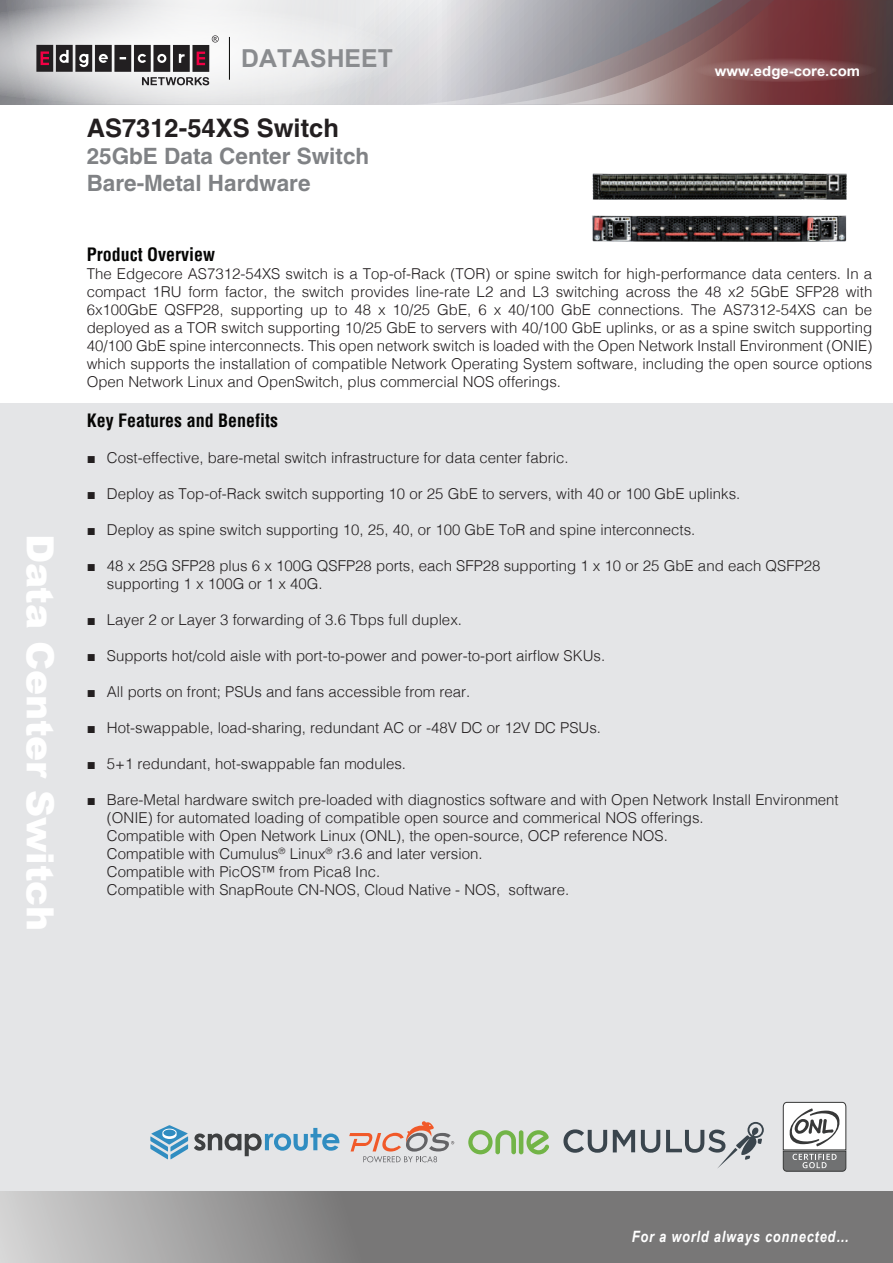
<style>
.page{position:relative;width:893px;height:1263px;background:#fff}
.page>*{position:absolute;margin:0;border:0;box-sizing:border-box;transform-origin:0 0}
.t1{font:900 37.5px "Arial";letter-spacing:-.005em;color:#fff}
.t2{font:700 25.5px "Helvetica";color:#231f20}
.t3{font:700 24.75px "Arial";color:#8a8c8f}
.t4{font:700 22.5px/27px "Helvetica";color:#808285}
.t5{font:700 condensed 18px "Helvetica";color:#050504}
.t6{font:italic 700 15.6px "Arial Narrow";letter-spacing:.05em;color:#fff}
.t7{font:300 15px/18px "Helvetica";color:#231f20}
.t8{font:700 14.1px "Arial";color:#fff;scale:1.06 1}
.s1{font-family:"Arial";font-weight:400}
</style>
<div class="page">
<div style="left:0;top:403px;width:893px;height:789px;background:#e4e5e7"></div>
<img style="left:592px;top:173px;width:255px;height:27px">
<img style="left:592px;top:215px;width:255px;height:27px">
<div style="left:0;top:1191px;width:893px;height:72px;background:#787777"></div>
<svg style="left:0;top:1191px;width:329px;height:72px;background:#aaa9a9"></svg>
<svg style="left:468px;top:1130px;width:48px;height:24px"></svg>
<hr style="left:519px;top:1130px;width:4px;height:24px;background:#72b447;border-radius:2px">
<svg style="left:526px;top:1130px;width:23px;height:24px"></svg>
<svg style="left:409px;top:0;width:81px;height:105px;background:#d7d7da"></svg>
<svg style="left:490px;top:0;width:403px;height:105px;background:#8b7175"></svg>
<svg style="left:695px;top:58px;width:182px;height:24px;background:#8a595b"></svg>
<svg style="left:0;top:0;width:403px;height:105px"></svg>
<svg style="left:747px;top:1122px;width:17px;height:16px"></svg>
<svg style="left:749px;top:1124px;width:13px;height:12px"></svg>
<svg style="left:563px;top:1127px;width:199px;height:41px"></svg>
<svg style="left:783px;top:1102px;width:63px;height:70px;background:#b4b4b4"></svg>
<svg style="left:349px;top:1121px;width:105px;height:41px"></svg>
<svg style="left:194px;top:1128px;width:145px;height:28px"></svg>
<svg style="left:150px;top:1125px;width:38px;height:34px"></svg>
<h1 class="t1" style="left:68px;top:533px;width:399px;rotate:90deg">Data Center Switch</h1>
<h3 class="t3" style="left:241px;top:42px;width:153px">DATASHEET</h3>
<h2 class="t2" style="left:87px;top:112px;width:254px">AS7312-54XS Switch</h2>
<h3 class="t4" style="left:87px;top:142px;width:284px">25GbE Data Center Switch<br>Bare-Metal Hardware</h3>
<p class="t8" style="left:715px;top:61px;width:139px">www.edge-core.com</p>
<p class="t5" style="left:87px;top:243px;width:130px">Product Overview</p>
<p class="t7" style="left:87px;top:264px;width:787px;text-align:justify">The Edgecore AS7312-54XS switch is a Top-of-Rack (TOR) or spine switch for high-performance data centers. In a compact 1RU form factor, the switch provides line-rate L2 and L3 switching across the 48 x2 5GbE SFP28 with 6x100GbE QSFP28, supporting up to 48 x 10/25 GbE, 6 x 40/100 GbE connections. The AS7312-54XS can be deployed as a TOR switch supporting 10/25 GbE to servers with 40/100 GbE uplinks, or as a spine switch supporting 40/100 GbE spine interconnects. This open network switch is loaded with the Open Network Install Environment (ONIE) which supports the installation of compatible Network Operating System software, including the open source options Open Network Linux and OpenSwitch, plus commercial NOS offerings.</p>
<p class="t5" style="left:87px;top:408px;width:193px">Key Features and Benefits</p>
<p class="t7" style="left:87px;top:448px;width:483px"><span class="s1">■</span> Cost-effective, bare-metal switch infrastructure for data center fabric.</p>
<p class="t7" style="left:87px;top:484px;width:655px"><span class="s1">■</span> Deploy as Top-of-Rack switch supporting 10 or 25 GbE to servers, with 40 or 100 GbE uplinks.</p>
<p class="t7" style="left:87px;top:520px;width:610px"><span class="s1">■</span> Deploy as spine switch supporting 10, 25, 40, or 100 GbE ToR and spine interconnects.</p>
<p class="t7" style="left:107px;top:556px;width:715px;text-indent:-20px"><span class="s1">■</span> 48 x 25G SFP28 plus 6 x 100G QSFP28 ports, each SFP28 supporting 1 x 10 or 25 GbE and each QSFP28 supporting 1 x 100G or 1 x 40G.</p>
<p class="t7" style="left:87px;top:610px;width:377px"><span class="s1">■</span> Layer 2 or Layer 3 forwarding of 3.6 Tbps full duplex.</p>
<p class="t7" style="left:87px;top:646px;width:520px"><span class="s1">■</span> Supports hot/cold aisle with port-to-power and power-to-port airflow SKUs.</p>
<p class="t7" style="left:87px;top:682px;width:385px"><span class="s1">■</span> All ports on front; PSUs and fans accessible from rear.</p>
<p class="t7" style="left:87px;top:718px;width:516px"><span class="s1">■</span> Hot-swappable, load-sharing, redundant AC or -48V DC or 12V DC PSUs.</p>
<p class="t7" style="left:87px;top:754px;width:321px"><span class="s1">■</span> 5+1 redundant, hot-swappable fan modules.</p>
<p class="t7" style="left:107px;top:790px;width:733px;text-indent:-20px"><span class="s1">■</span> Bare-Metal hardware switch pre-loaded with diagnostics software and with Open Network Install Environment (ONIE) for automated loading of compatible open source and commerical NOS offerings.<br>Compatible with Open Network Linux (ONL), the open-source, OCP reference NOS.<br>Compatible with Cumulus<sup>®</sup> Linux<sup>®</sup> r3.6 and later version.<br>Compatible with PicOS™ from Pica8 Inc.<br>Compatible with SnapRoute CN-NOS, Cloud Native - NOS, software.</p>
<p class="t6" style="left:632px;top:1224px;width:219px">For a world always connected…</p>
</div>
